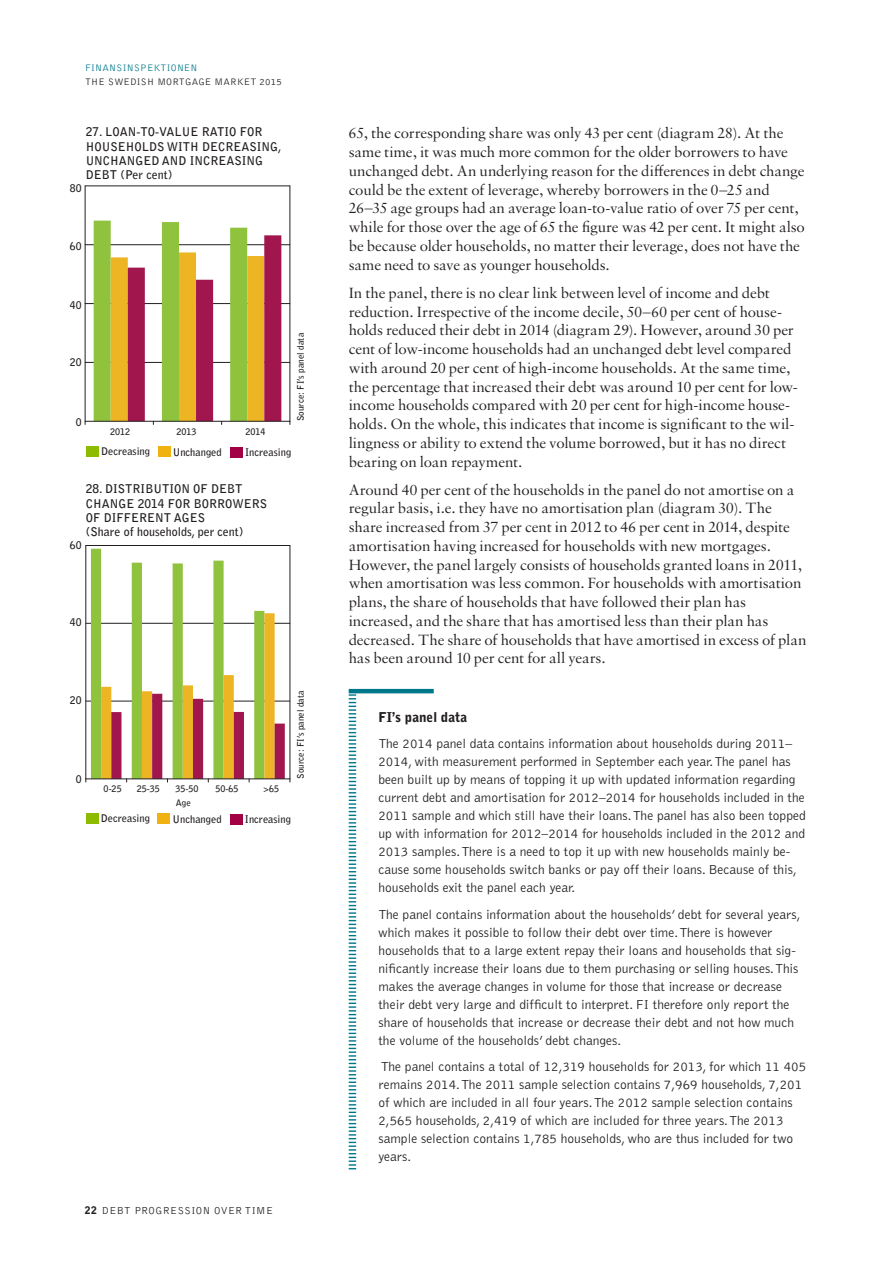
<style>
.page{position:relative;width:893px;height:1263px;background:#fff}
.page>*{position:absolute;margin:0;border:0;box-sizing:border-box;transform-origin:0 0}
._12_Brödtext{font:15.75px/18.8px "Sabon MT Std";letter-spacing:-.01em;color:#231f20}
._23_Faktatext_indrag{font:300 13.5px/18px "Bell Gothic Std";color:#231f20}
._23_Faktatext_indrag-2{font:900 13.5px "Bell Gothic Std";color:#231f20}
.t1{font:700 12px/14.4px "Bell Gothic Std";color:#231f20}
.t2{font:700 10.5px "Bell Gothic Std";color:#231f20}
.t3{font:300 10.5px "Bell Gothic Std";letter-spacing:.04em;color:#231f20}
.t4{font:900 10.5px "Bell Gothic Std";color:#231f20}
.t5{font:300 9.75px "Bell Gothic Std";letter-spacing:.025em;color:#231f20}
.t6{font:300 9.75px "Bell Gothic Std";letter-spacing:.025em;color:#00788b}
.t7{font:700 9px "Bell Gothic Std";color:#231f20}
</style>
<div class="page">
<hr style="left:85px;top:186px;width:205px;height:1px;background:#231f20">
<hr style="left:85px;top:244px;width:205px;height:1px;background:#231f20">
<hr style="left:85px;top:303px;width:205px;height:1px;background:#231f20">
<hr style="left:85px;top:362px;width:205px;height:1px;background:#231f20">
<hr style="left:290px;top:186px;width:1px;height:235px;background:#231f20">
<hr style="left:85px;top:186px;width:1px;height:235px;background:#231f20">
<hr style="left:85px;top:421px;width:205px;height:1px;background:#231f20">
<svg style="left:94px;top:221px;width:187px;height:203px"></svg>
<div style="left:158px;top:447px;width:12px;height:10px;background:#efb211"></div>
<div style="left:230px;top:447px;width:13px;height:10px;background:#a30146"></div>
<div style="left:86px;top:447px;width:13px;height:10px;background:#8dbb00"></div>
<svg style="left:349px;top:694px;width:7px;height:475px"></svg>
<hr style="left:349px;top:689px;width:85px;height:4px;background:#00788b">
<hr style="left:86px;top:545px;width:204px;height:1px;background:#231f20">
<hr style="left:290px;top:545px;width:1px;height:234px;background:#231f20">
<hr style="left:86px;top:545px;width:1px;height:234px;background:#231f20">
<svg style="left:86px;top:549px;width:205px;height:233px"></svg>
<div style="left:157px;top:814px;width:13px;height:10px;background:#efb211"></div>
<div style="left:230px;top:814px;width:13px;height:10px;background:#a30146"></div>
<div style="left:86px;top:813px;width:13px;height:10px;background:#8dbb00"></div>
<p class="t6" style="left:85px;top:63px;width:114px">FINANSINSPEKTIONEN</p>
<p class="t5" style="left:85px;top:76px;width:198px">THE SWEDISH MORTGAGE MARKET 2015</p>
<p class="t1" style="left:86px;top:125px;width:197px">27. LOAN-TO-VALUE RATIO FOR<br>HOUSEHOLDS WITH DECREASING,<br>UNCHANGED AND INCREASING<br>DEBT (Per cent)</p>
<p class="t2" style="left:70px;top:182px;width:13px">80</p>
<p class="t2" style="left:70px;top:240px;width:13px">60</p>
<p class="t2" style="left:70px;top:299px;width:13px">40</p>
<p class="t2" style="left:70px;top:356px;width:13px">20</p>
<p class="t2" style="left:76px;top:416px;width:7px">0</p>
<p class="t7" style="left:295px;top:421px;width:90px;rotate:-90deg">Source: FI’s panel data</p>
<p class="t7" style="left:110px;top:426px;width:22px">2012</p>
<p class="t7" style="left:176px;top:426px;width:22px">2013</p>
<p class="t7" style="left:245px;top:426px;width:22px">2014</p>
<p class="t2" style="left:101px;top:445px;width:51px">Decreasing</p>
<p class="t2" style="left:173px;top:446px;width:50px">Unchanged</p>
<p class="t2" style="left:245px;top:446px;width:48px">Increasing</p>
<p class="t1" style="left:86px;top:482px;width:183px">28. DISTRIBUTION OF DEBT<br>CHANGE 2014 FOR BORROWERS<br>OF DIFFERENT AGES<br>(Share of households, per cent)</p>
<p class="t2" style="left:70px;top:539px;width:13px">60</p>
<p class="t2" style="left:70px;top:615px;width:13px">40</p>
<p class="t2" style="left:70px;top:694px;width:13px">20</p>
<p class="t2" style="left:76px;top:773px;width:7px">0</p>
<p class="t7" style="left:104px;top:783px;width:20px">0-25</p>
<p class="t7" style="left:137px;top:783px;width:25px">25-35</p>
<p class="t7" style="left:175px;top:783px;width:25px">35-50</p>
<p class="t7" style="left:215px;top:783px;width:25px">50-65</p>
<p class="t7" style="left:264px;top:783px;width:17px">&gt;65</p>
<p class="t7" style="left:176px;top:797px;width:17px">Age</p>
<p class="t7" style="left:295px;top:779px;width:90px;rotate:-90deg">Source: FI’s panel data</p>
<p class="t2" style="left:101px;top:812px;width:51px">Decreasing</p>
<p class="t2" style="left:173px;top:813px;width:50px">Unchanged</p>
<p class="t2" style="left:245px;top:813px;width:48px">Increasing</p>
<p class="t4" style="left:85px;top:1204px;width:14px">22</p>
<p class="t3" style="left:102px;top:1205px;width:173px">DEBT PROGRESSION OVER TIME</p>
<p class="_12_Brödtext" style="left:349px;top:124px;width:458px">65, the corresponding share was only 43 per cent (diagram 28). At the same time, it was much more common for the older borrowers to have unchanged debt. An underlying reason for the differences in debt change could be the extent of leverage, whereby borrowers in the 0–25 and 26–35 age groups had an average loan-to-value ratio of over 75 per cent, while for those over the age of 65 the figure was 42 per cent. It might also be because older households, no matter their leverage, does not have the same need to save as younger households.</p>
<p class="_12_Brödtext" style="left:349px;top:283px;width:451px">In the panel, there is no clear link between level of income and debt reduction. Irrespective of the income decile, 50–60 per cent of house&shy;holds reduced their debt in 2014 (diagram 29). However, around 30 per cent of low-income households had an unchanged debt level compared with around 20 per cent of high-income households. At the same time, the percentage that increased their debt was around 10 per cent for low&shy;income households compared with 20 per cent for high-income house&shy;holds. On the whole, this indicates that income is significant to the wil&shy;lingness or ability to extend the volume borrowed, but it has no direct bearing on loan repayment.</p>
<p class="_12_Brödtext" style="left:349px;top:480px;width:459px">Around 40 per cent of the households in the panel do not amortise on a regular basis, i.e. they have no amortisation plan (diagram 30). The share increased from 37 per cent in 2012 to 46 per cent in 2014, despite amortisation having increased for households with new mortgages.<br>However, the panel largely consists of households granted loans in 2011, when amortisation was less common. For households with amortisation plans, the share of households that have followed their plan has increased, and the share that has amortised less than their plan has decreased. The share of households that have amortised in excess of plan has been around 10 per cent for all years.</p>
<p class="_23_Faktatext_indrag-2" style="left:378px;top:709px;width:90px">FI’s panel data</p>
<p class="_23_Faktatext_indrag" style="left:378px;top:735px;width:429px">The 2014 panel data contains information about households during 2011– 2014, with measurement performed in September each year. The panel has been built up by means of topping it up with updated information regarding current debt and amortisation for 2012–2014 for households included in the 2011 sample and which still have their loans. The panel has also been topped up with information for 2012–2014 for households included in the 2012 and 2013 samples. There is a need to top it up with new households mainly be&shy;cause some households switch banks or pay off their loans. Because of this, households exit the panel each year.</p>
<p class="_23_Faktatext_indrag" style="left:378px;top:906px;width:424px">The panel contains information about the households’ debt for several years, which makes it possible to follow their debt over time. There is however households that to a large extent repay their loans and households that sig&shy;nificantly increase their loans due to them purchasing or selling houses. This makes the average changes in volume for those that increase or decrease their debt very large and difficult to interpret. FI therefore only report the share of households that increase or decrease their debt and not how much the volume of the households’ debt changes.</p>
<p class="_23_Faktatext_indrag" style="left:378px;top:1058px;width:429px">The panel contains a total of 12,319 households for 2013, for which 11 405 remains 2014. The 2011 sample selection contains 7,969 households, 7,201 of which are included in all four years. The 2012 sample selection contains 2,565 households, 2,419 of which are included for three years. The 2013 sample selection contains 1,785 households, who are thus included for two years.</p>
</div>
